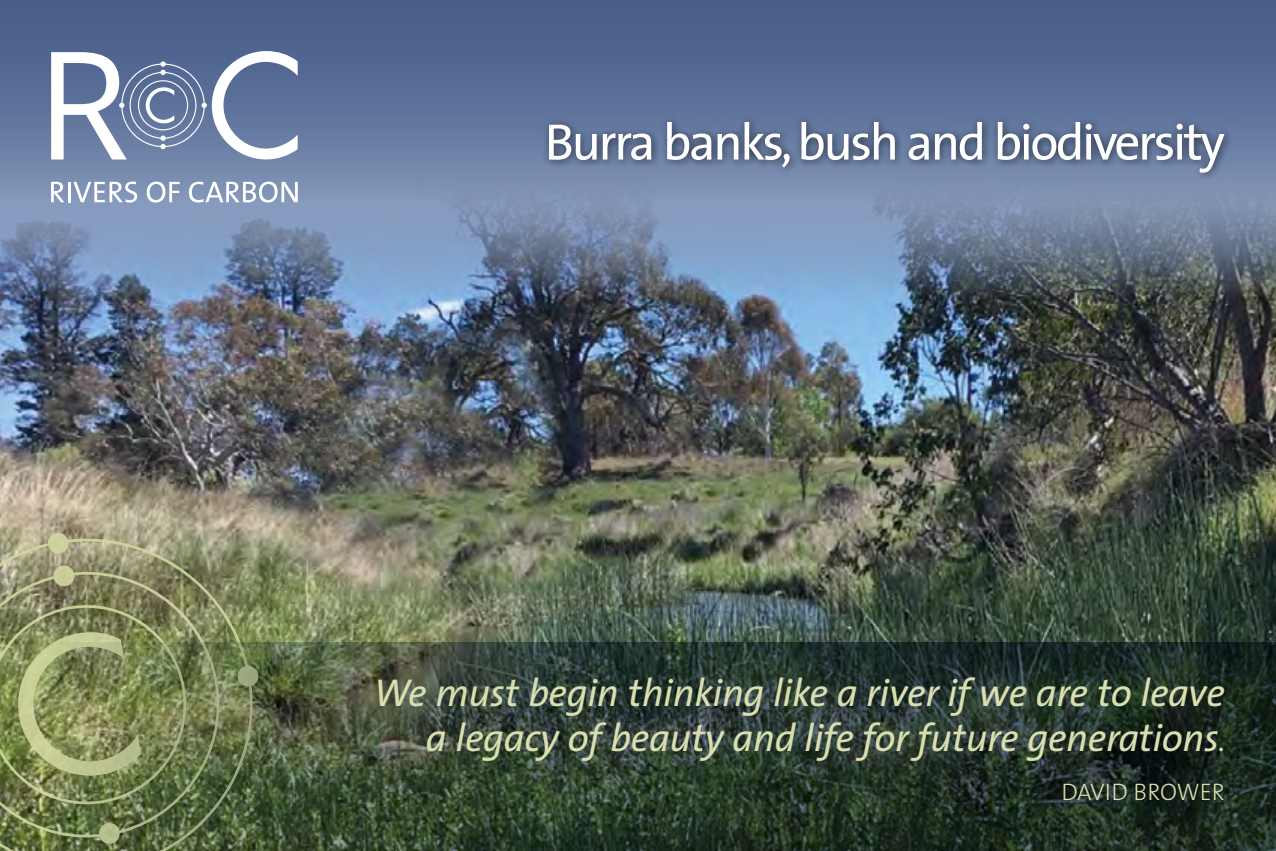
<style>
.page{position:relative;width:1276px;height:851px;background:#fff}
.page>*{position:absolute;margin:0;border:0;box-sizing:border-box;transform-origin:0 0}
.t1{font:51.3px "The Sans";letter-spacing:-.05em;color:#fff}
.t2{font:italic 39px/45px "The Sans";letter-spacing:-.01em;color:#dadfb0;text-align:right}
.t3{font:300 24px "The Sans";letter-spacing:.005em;color:#dadfb0}
.s1{font-weight:300}
</style>
<div class="page">
<img style="left:0;top:298px;width:1276px;height:344px">
<svg style="left:0;top:202px;width:1276px;height:96px;background:#7388a6"></svg>
<svg style="left:0;top:526px;width:264px;height:324px;background:#9c9d79"></svg>
<svg style="left:0;top:562px;width:229px;height:284px;background:#83865f"></svg>
<svg style="left:47px;top:532px;width:22px;height:22px"></svg>
<svg style="left:53px;top:564px;width:22px;height:23px"></svg>
<svg style="left:0;top:598px;width:193px;height:212px;background:#888f5e"></svg>
<svg style="left:51px;top:642px;width:1225px;height:208px;background:#384734"></svg>
<div style="left:0;top:0;width:1276px;height:202px;background:linear-gradient(to bottom,#415784,#7d91b3)"></div>
<svg style="left:51px;top:182px;width:13px;height:20px"></svg>
<hr style="left:68px;top:182px;width:3px;height:20px;background:#fff">
<svg style="left:73px;top:181px;width:64px;height:21px"></svg>
<svg style="left:147px;top:181px;width:33px;height:21px"></svg>
<svg style="left:189px;top:181px;width:109px;height:21px"></svg>
<svg style="left:51px;top:51px;width:247px;height:108px"></svg>
<div style="left:543px;top:116px;width:690px;height:64px;background:#000;opacity:.6"></div>
<h1 class="t1" style="left:544px;top:99px;width:682px">Burra banks, bush and biodiversity</h1>
<p class="t2" style="left:374px;top:669px;width:854px">We must begin thinking like a river if we are to leave a legacy of beauty and life for future generations<span class="s1">.</span></p>
<p class="t3" style="left:1061px;top:771px;width:165px">DAVID BROWER</p>
</div>
